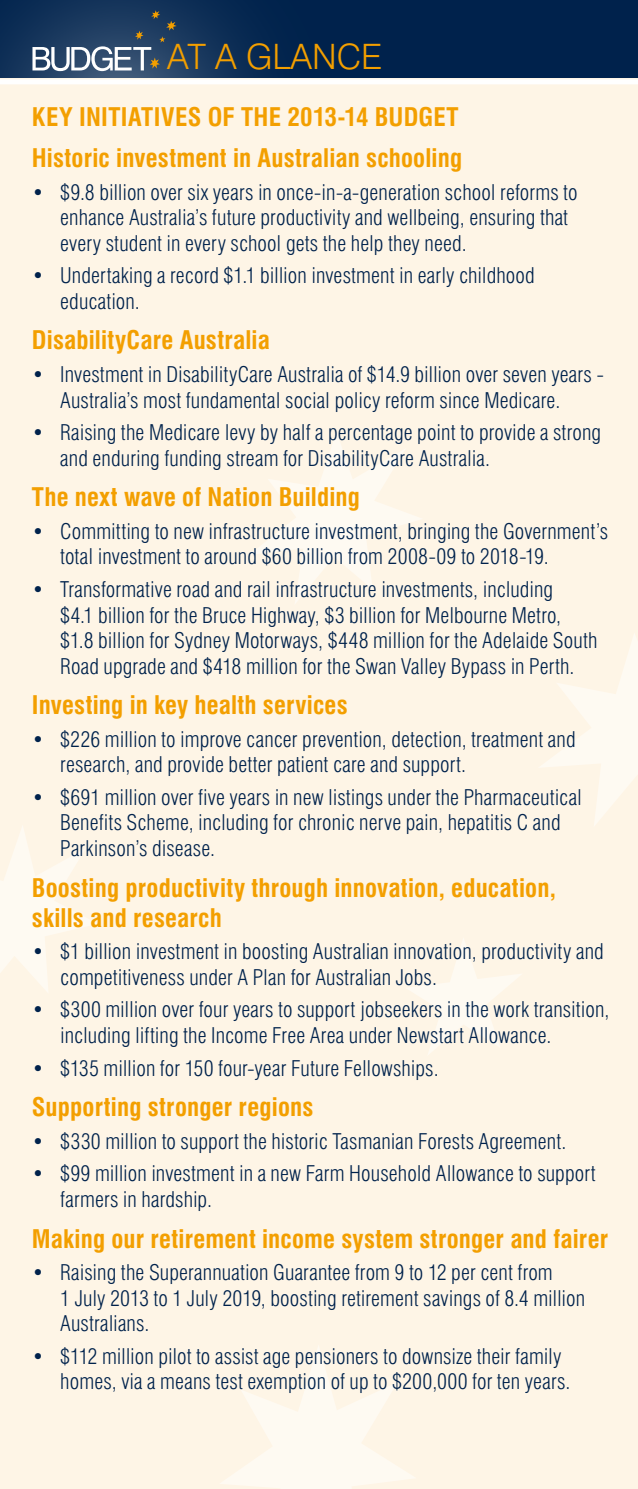
<style>
.page{position:relative;width:638px;height:1489px;background:#fff}
.page>*{position:absolute;margin:0;border:0;box-sizing:border-box;transform-origin:0 0}
.t1{font:300 35px "Swiss 721 BT";color:#f39f00}
.Heading_1{font:700 condensed 25px/30px "Swiss 721 BT";letter-spacing:.01em;color:#f39f00}
.t2{font:300 condensed 21.25px/25.5px "Swiss 721 BT";letter-spacing:.005em;color:#00224c}
</style>
<div class="page">
<div style="left:0;top:0;width:638px;height:1488px;background:#fef5e6"></div>
<svg style="left:0;top:0;width:638px;height:78px;background:#05264f"></svg>
<div style="left:0;top:79px;width:638px;height:5px;background:#fff"></div>
<svg style="left:251px;top:433px;width:170px;height:170px"></svg>
<svg style="left:220px;top:1346px;width:195px;height:142px"></svg>
<svg style="left:540px;top:634px;width:98px;height:192px"></svg>
<svg style="left:0;top:826px;width:97px;height:166px"></svg>
<svg style="left:407px;top:939px;width:114px;height:115px"></svg>
<svg style="left:32px;top:10px;width:145px;height:61px;background:#405875"></svg>
<h1 class="t1" style="left:167px;top:35px;width:217px">AT A GLANCE</h1>
<p class="Heading_1" style="left:32px;top:102px;width:428px">KEY INITIATIVES OF THE 2013-14 BUDGET</p>
<p class="Heading_1" style="left:32px;top:143px;width:432px">Historic investment in Australian schooling</p>
<p class="t2" style="left:60px;top:179px;width:519px;text-indent:-28px">• $9.8 billion over six years in once-in-a-generation school reforms to enhance Australia’s future productivity and wellbeing, ensuring that every student in every school gets the help they need.</p>
<p class="t2" style="left:60px;top:263px;width:476px;text-indent:-28px">• Undertaking a record $1.1 billion investment in early childhood education.</p>
<p class="Heading_1" style="left:32px;top:325px;width:239px">DisabilityCare Australia</p>
<p class="t2" style="left:60px;top:361px;width:545px;text-indent:-28px">• Investment in DisabilityCare Australia of $14.9 billion over seven years -<br>Australia’s most fundamental social policy reform since Medicare.</p>
<p class="t2" style="left:60px;top:419px;width:542px;text-indent:-28px">• Raising the Medicare levy by half a percentage point to provide a strong and enduring funding stream for DisabilityCare Australia.</p>
<p class="Heading_1" style="left:32px;top:482px;width:330px">The next wave of Nation Building</p>
<p class="t2" style="left:60px;top:518px;width:549px;text-indent:-28px">• Committing to new infrastructure investment, bringing the Government’s total investment to around $60 billion from 2008-09 to 2018‑19.</p>
<p class="t2" style="left:60px;top:576px;width:539px;text-indent:-28px">• Transformative road and rail infrastructure investments, including<br>$4.1 billion for the Bruce Highway, $3 billion for Melbourne Metro, $1.8 billion for Sydney Motorways, $448 million for the Adelaide South Road upgrade and $418 million for the Swan Valley Bypass in Perth.</p>
<p class="Heading_1" style="left:32px;top:690px;width:317px">Investing in key health services</p>
<p class="t2" style="left:60px;top:726px;width:517px;text-indent:-28px">• $226 million to improve cancer prevention, detection, treatment and research, and provide better patient care and support.</p>
<p class="t2" style="left:60px;top:784px;width:523px;text-indent:-28px">• $691 million over five years in new listings under the Pharmaceutical<br>Benefits Scheme, including for chronic nerve pain, hepatitis C and<br>Parkinson’s disease.</p>
<p class="Heading_1" style="left:32px;top:872px;width:525px">Boosting productivity through innovation, education, skills and research</p>
<p class="t2" style="left:60px;top:938px;width:545px;text-indent:-28px">• $1 billion investment in boosting Australian innovation, productivity and competitiveness under A Plan for Australian Jobs.</p>
<p class="t2" style="left:60px;top:996px;width:551px;text-indent:-28px">• $300 million over four years to support jobseekers in the work transition, including lifting the Income Free Area under Newstart Allowance.</p>
<p class="t2" style="left:32px;top:1054px;width:408px">• $135 million for 150 four-year Future Fellowships.</p>
<p class="Heading_1" style="left:32px;top:1092px;width:283px">Supporting stronger regions</p>
<p class="t2" style="left:32px;top:1128px;width:536px">• $330 million to support the historic Tasmanian Forests Agreement.</p>
<p class="t2" style="left:60px;top:1160px;width:537px;text-indent:-28px">• $99 million investment in a new Farm Household Allowance to support farmers in hardship.</p>
<p class="Heading_1" style="left:32px;top:1223px;width:578px">Making our retirement income system stronger and fairer</p>
<p class="t2" style="left:60px;top:1259px;width:526px;text-indent:-28px">• Raising the Superannuation Guarantee from 9 to 12 per cent from<br>1 July 2013 to 1 July 2019, boosting retirement savings of 8.4 million<br>Australians.</p>
<p class="t2" style="left:60px;top:1343px;width:511px;text-indent:-28px">• $112 million pilot to assist age pensioners to downsize their family homes, via a means test exemption of up to $200,000 for ten years.</p>
</div>
